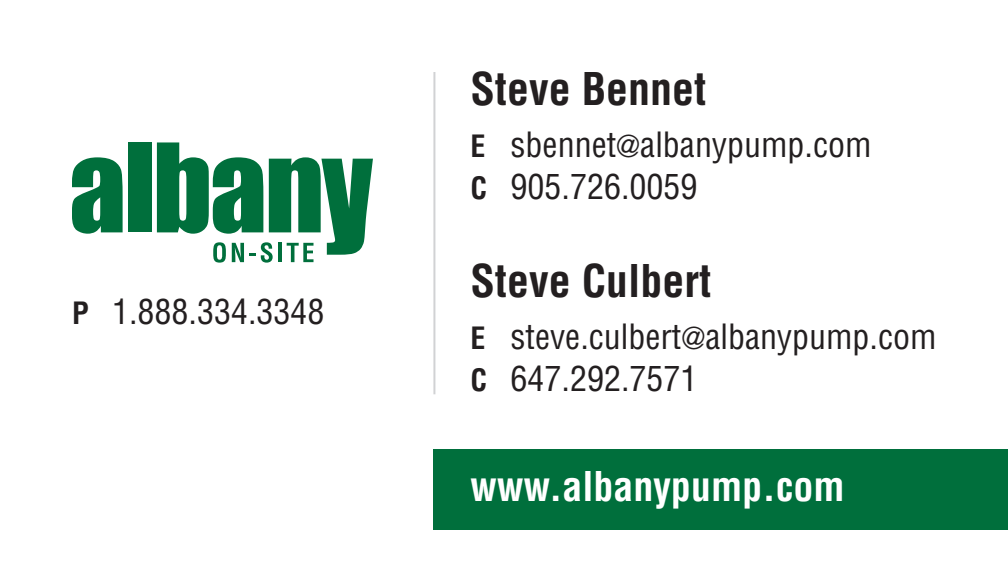
<style>
.page{position:relative;width:1008px;height:576px;background:#fff}
.page>*{position:absolute;margin:0;border:0;box-sizing:border-box;transform-origin:0 0}
.t1{font:700 condensed 44px "Helvetica LT Std";color:#231f20}
.t2{font:700 condensed 40px "Helvetica LT Std";color:#fff}
.t3{font:condensed 34px "Helvetica LT Std";color:#231f20}
.s1{font-weight:700;font-size:30px}
.s2{font-size:30px}
</style>
<div class="page">
<svg style="left:72px;top:157px;width:51px;height:77px"></svg>
<div style="left:128px;top:142px;width:23px;height:90px;background:#006f3c"></div>
<svg style="left:157px;top:142px;width:216px;height:121px"></svg>
<hr style="left:433px;top:72px;width:2px;height:322px;background:#d1d2d4">
<div style="left:433px;top:449px;width:575px;height:81px;background:#006f3c"></div>
<p class="t3" style="left:72px;top:290px;width:254px"><span class="s1">P</span> 1.888.334.3348</p>
<p class="t1" style="left:471px;top:61px;width:237px">Steve Bennet</p>
<p class="t3" style="left:471px;top:124px;width:403px"><span class="s1">E</span> sbennet<span class="s2">@</span>albanypump.com</p>
<p class="t3" style="left:471px;top:166px;width:228px"><span class="s1">C</span> 905.726.0059</p>
<p class="t1" style="left:471px;top:254px;width:242px">Steve Culbert</p>
<p class="t3" style="left:471px;top:316px;width:468px"><span class="s1">E</span> steve.culbert<span class="s2">@</span>albanypump.com</p>
<p class="t3" style="left:471px;top:358px;width:228px"><span class="s1">C</span> 647.292.7571</p>
<p class="t2" style="left:471px;top:461px;width:376px">www.albanypump.com</p>
</div>
